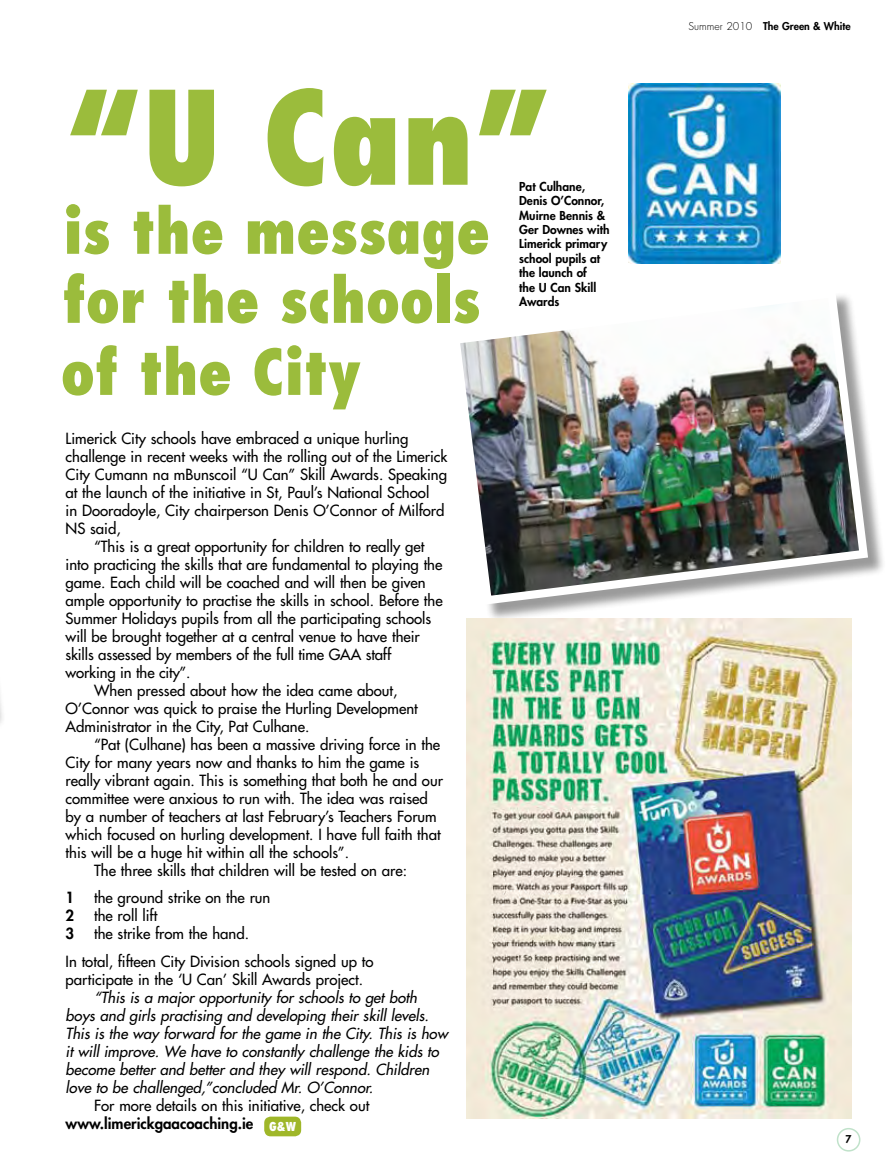
<style>
.page{position:relative;width:893px;height:1170px;background:#fff}
.page>*{position:absolute;margin:0;border:0;box-sizing:border-box;transform-origin:0 0}
.t1{font:800 condensed 126px "Futura";color:#9bbc3c}
.t2{font:800 condensed 61.5px/70.5px "Futura";color:#9bbc3c}
.t3{font:15px/27px "Futura";color:#000}
.t4{font:italic 15px/18px "Futura";color:#000}
.t5{font:800 15px "Futura";color:#000}
.t6{font:800 12px/14.4px "Futura";color:#000}
.t7{font:800 condensed 12px "Futura";color:#fff}
.t8{font:800 10.5px "Futura";color:#000}
.s1{font-weight:300}
</style>
<div class="page">
<div style="left:453px;top:291px;width:432px;height:331px;background:#000;opacity:.4"></div>
<img style="left:453px;top:291px;width:420px;height:318px">
<div style="left:837px;top:1127px;width:23px;height:24px;border:2px solid #c0e2ca;border-radius:50%"></div>
<img style="left:466px;top:618px;width:385px;height:500px">
<img style="left:629px;top:84px;width:151px;height:180px">
<div style="left:264px;top:1116px;width:37px;height:20px;background:#9fb729;border-radius:6px"></div>
<h1 class="t1" style="left:65px;top:59px;width:488px">“U Can”</h1>
<h2 class="t2" style="left:61px;top:195px;width:431px">is the message for the schools of the City</h2>
<p class="t6" style="left:519px;top:179px;width:92px">Pat Culhane,<br>Denis O’Connor,<br>Muirne Bennis &amp;<br>Ger Downes with<br>Limerick primary school pupils at the launch of<br>the U Can Skill<br>Awards</p>
<p class="t3" style="left:66px;top:425px;width:344px">Limerick City schools have embraced a unique hurling</p>
<p class="t3" style="left:66px;top:443px;width:383px">challenge in recent weeks with the rolling out of the Limerick</p>
<p class="t3" style="left:66px;top:461px;width:383px">City Cumann na mBunscoil “U Can” Skill Awards. Speaking</p>
<p class="t3" style="left:66px;top:479px;width:365px">at the launch of the initiative in St, Paul’s National School</p>
<p class="t3" style="left:66px;top:497px;width:380px">in Dooradoyle, City chairperson Denis O’Connor of Milford</p>
<p class="t3" style="left:66px;top:515px;width:57px">NS said,</p>
<p class="t3" style="left:94px;top:533px;width:332px">“This is a great opportunity for children to really get</p>
<p class="t3" style="left:66px;top:551px;width:378px">into practicing the skills that are fundamental to playing the</p>
<p class="t3" style="left:66px;top:569px;width:362px">game. Each child will be coached and will then be given</p>
<p class="t3" style="left:66px;top:587px;width:379px">ample opportunity to practise the skills in school. Before the</p>
<p class="t3" style="left:66px;top:605px;width:367px">Summer Holidays pupils from all the participating schools</p>
<p class="t3" style="left:66px;top:623px;width:356px">will be brought together at a central venue to have their</p>
<p class="t3" style="left:66px;top:641px;width:327px">skills assessed by members of the full time GAA staff</p>
<p class="t3" style="left:66px;top:659px;width:126px">working in the city”.</p>
<p class="t3" style="left:94px;top:677px;width:305px">When pressed about how the idea came about,</p>
<p class="t3" style="left:66px;top:695px;width:354px">O’Connor was quick to praise the Hurling Development</p>
<p class="t3" style="left:66px;top:713px;width:245px">Administrator in the City, Pat Culhane.</p>
<p class="t3" style="left:94px;top:731px;width:348px">“Pat (Culhane) has been a massive driving force in the</p>
<p class="t3" style="left:66px;top:749px;width:355px">City for many years now and thanks to him the game is</p>
<p class="t3" style="left:66px;top:767px;width:379px">really vibrant again. This is something that both he and our</p>
<p class="t3" style="left:66px;top:785px;width:364px">committee were anxious to run with. The idea was raised</p>
<p class="t3" style="left:66px;top:803px;width:373px">by a number of teachers at last February’s Teachers Forum</p>
<p class="t3" style="left:66px;top:821px;width:377px">which focused on hurling development. I have full faith that</p>
<p class="t3" style="left:66px;top:839px;width:285px">this will be a huge hit within all the schools”.</p>
<p class="t3" style="left:94px;top:857px;width:315px">The three skills that children will be tested on are:</p>
<p class="t5" style="left:66px;top:888px;width:10px">1</p>
<p class="t3" style="left:94px;top:884px;width:178px">the ground strike on the run</p>
<p class="t5" style="left:66px;top:906px;width:10px">2</p>
<p class="t3" style="left:94px;top:902px;width:65px">the roll lift</p>
<p class="t5" style="left:66px;top:924px;width:10px">3</p>
<p class="t3" style="left:66px;top:920px;width:309px;text-indent:28px">the strike from the hand.<br>In total, fifteen City Division schools signed up to</p>
<p class="t3" style="left:66px;top:965px;width:299px">participate in the ‘U Can’ Skill Awards project.</p>
<p class="t4" style="left:66px;top:987px;width:384px;text-indent:28px">“This is a major opportunity for schools to get both boys and girls practising and developing their skill levels.<br>This is the way forward for the game in the City. This is how it will improve. We have to constantly challenge the kids to become better and better and they will respond. Children love to be challenged,”concluded Mr. O’Connor.</p>
<p class="t3" style="left:94px;top:1091px;width:277px">For more details on this initiative, check out</p>
<p class="t5" style="left:66px;top:1113px;width:189px">www.limerickgaacoaching.ie</p>
<p class="t7" style="left:269px;top:1118px;width:28px">G&amp;W</p>
<p class="t8" style="left:689px;top:20px;width:164px"><span class="s1">Summer 2010</span> The Green &amp; White</p>
<p class="t8" style="left:845px;top:1132px;width:8px">7</p>
</div>
